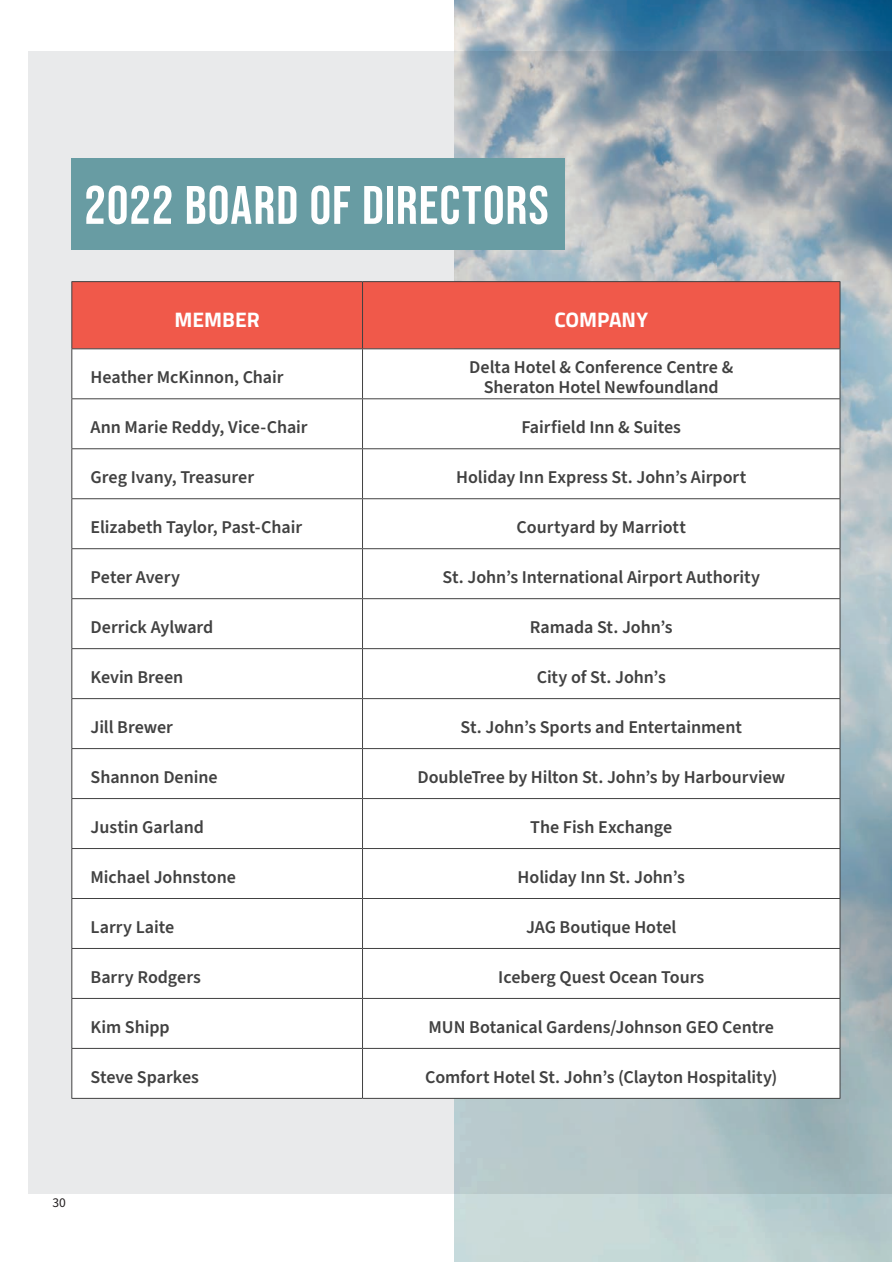
<style>
.page{position:relative;width:892px;height:1262px;background:#fff}
.page>*{position:absolute;margin:0;border:0;box-sizing:border-box;transform-origin:0 0}
.t1{font:54px "Bebas Neue";letter-spacing:.02em;color:#fff}
.t2{font:700 21px "Titillium Web";color:#fff}
.t3{font:600 18px/19.5px "Source Sans Pro";letter-spacing:-.005em;color:#414141;text-align:center}
.t4{font:13.5px "Source Sans Pro";color:#231f20}
</style>
<div class="page">
<div style="left:29px;top:51px;width:862px;height:1141px;background:#e9eaeb"></div>
<img style="left:454px;top:0;width:437px;height:1192px">
<div style="left:71px;top:157px;width:494px;height:92px;background:#689ca3"></div>
<div style="left:72px;top:282px;width:767px;height:66px;background:#f0594a"></div>
<div style="left:72px;top:349px;width:767px;height:748px;background:#fff"></div>
<hr style="left:71px;top:281px;width:291px;height:1px;background:#414141">
<hr style="left:71px;top:282px;width:1px;height:66px;background:#414141">
<hr style="left:362px;top:281px;width:478px;height:1px;background:#414141">
<hr style="left:362px;top:282px;width:1px;height:66px;background:#414141">
<hr style="left:839px;top:282px;width:1px;height:66px;background:#414141">
<hr style="left:71px;top:348px;width:291px;height:1px;background:#414141">
<hr style="left:71px;top:349px;width:1px;height:49px;background:#414141">
<hr style="left:362px;top:348px;width:478px;height:1px;background:#414141">
<hr style="left:362px;top:349px;width:1px;height:49px;background:#414141">
<hr style="left:839px;top:349px;width:1px;height:49px;background:#414141">
<hr style="left:71px;top:398px;width:291px;height:1px;background:#414141">
<hr style="left:71px;top:399px;width:1px;height:49px;background:#414141">
<hr style="left:362px;top:398px;width:478px;height:1px;background:#414141">
<hr style="left:362px;top:399px;width:1px;height:49px;background:#414141">
<hr style="left:839px;top:399px;width:1px;height:49px;background:#414141">
<hr style="left:71px;top:448px;width:291px;height:1px;background:#414141">
<hr style="left:71px;top:449px;width:1px;height:49px;background:#414141">
<hr style="left:362px;top:448px;width:478px;height:1px;background:#414141">
<hr style="left:362px;top:449px;width:1px;height:49px;background:#414141">
<hr style="left:839px;top:449px;width:1px;height:49px;background:#414141">
<hr style="left:71px;top:498px;width:291px;height:1px;background:#414141">
<hr style="left:71px;top:499px;width:1px;height:49px;background:#414141">
<hr style="left:362px;top:498px;width:478px;height:1px;background:#414141">
<hr style="left:362px;top:499px;width:1px;height:49px;background:#414141">
<hr style="left:839px;top:499px;width:1px;height:49px;background:#414141">
<hr style="left:71px;top:548px;width:291px;height:1px;background:#414141">
<hr style="left:71px;top:549px;width:1px;height:49px;background:#414141">
<hr style="left:362px;top:548px;width:478px;height:1px;background:#414141">
<hr style="left:362px;top:549px;width:1px;height:49px;background:#414141">
<hr style="left:839px;top:549px;width:1px;height:49px;background:#414141">
<hr style="left:71px;top:598px;width:291px;height:1px;background:#414141">
<hr style="left:71px;top:599px;width:1px;height:49px;background:#414141">
<hr style="left:362px;top:598px;width:478px;height:1px;background:#414141">
<hr style="left:362px;top:599px;width:1px;height:49px;background:#414141">
<hr style="left:839px;top:599px;width:1px;height:49px;background:#414141">
<hr style="left:71px;top:648px;width:291px;height:1px;background:#414141">
<hr style="left:71px;top:649px;width:1px;height:49px;background:#414141">
<hr style="left:362px;top:648px;width:478px;height:1px;background:#414141">
<hr style="left:362px;top:649px;width:1px;height:49px;background:#414141">
<hr style="left:839px;top:649px;width:1px;height:49px;background:#414141">
<hr style="left:71px;top:698px;width:291px;height:1px;background:#414141">
<hr style="left:71px;top:698px;width:1px;height:50px;background:#414141">
<hr style="left:362px;top:698px;width:478px;height:1px;background:#414141">
<hr style="left:362px;top:698px;width:1px;height:50px;background:#414141">
<hr style="left:839px;top:698px;width:1px;height:50px;background:#414141">
<hr style="left:71px;top:748px;width:291px;height:1px;background:#414141">
<hr style="left:71px;top:748px;width:1px;height:50px;background:#414141">
<hr style="left:362px;top:748px;width:478px;height:1px;background:#414141">
<hr style="left:362px;top:748px;width:1px;height:50px;background:#414141">
<hr style="left:839px;top:748px;width:1px;height:50px;background:#414141">
<hr style="left:71px;top:798px;width:291px;height:1px;background:#414141">
<hr style="left:71px;top:798px;width:1px;height:50px;background:#414141">
<hr style="left:362px;top:798px;width:478px;height:1px;background:#414141">
<hr style="left:362px;top:798px;width:1px;height:50px;background:#414141">
<hr style="left:839px;top:798px;width:1px;height:50px;background:#414141">
<hr style="left:71px;top:848px;width:291px;height:1px;background:#414141">
<hr style="left:71px;top:848px;width:1px;height:49px;background:#414141">
<hr style="left:362px;top:848px;width:478px;height:1px;background:#414141">
<hr style="left:362px;top:848px;width:1px;height:49px;background:#414141">
<hr style="left:839px;top:848px;width:1px;height:49px;background:#414141">
<hr style="left:71px;top:897px;width:291px;height:1px;background:#414141">
<hr style="left:71px;top:898px;width:1px;height:49px;background:#414141">
<hr style="left:362px;top:897px;width:478px;height:1px;background:#414141">
<hr style="left:362px;top:898px;width:1px;height:49px;background:#414141">
<hr style="left:839px;top:898px;width:1px;height:49px;background:#414141">
<hr style="left:71px;top:947px;width:291px;height:1px;background:#414141">
<hr style="left:71px;top:948px;width:1px;height:49px;background:#414141">
<hr style="left:362px;top:947px;width:478px;height:1px;background:#414141">
<hr style="left:362px;top:948px;width:1px;height:49px;background:#414141">
<hr style="left:839px;top:948px;width:1px;height:49px;background:#414141">
<hr style="left:71px;top:997px;width:291px;height:1px;background:#414141">
<hr style="left:71px;top:998px;width:1px;height:49px;background:#414141">
<hr style="left:362px;top:997px;width:478px;height:1px;background:#414141">
<hr style="left:362px;top:998px;width:1px;height:49px;background:#414141">
<hr style="left:839px;top:998px;width:1px;height:49px;background:#414141">
<hr style="left:71px;top:1047px;width:291px;height:1px;background:#414141">
<hr style="left:71px;top:1048px;width:1px;height:49px;background:#414141">
<hr style="left:362px;top:1047px;width:478px;height:1px;background:#414141">
<hr style="left:362px;top:1048px;width:1px;height:49px;background:#414141">
<hr style="left:839px;top:1048px;width:1px;height:49px;background:#414141">
<hr style="left:71px;top:1097px;width:291px;height:1px;background:#414141">
<hr style="left:362px;top:1097px;width:478px;height:1px;background:#414141">
<svg style="left:454px;top:1192px;width:438px;height:70px;background:#c1d4d4"></svg>
<h1 class="t1" style="left:84px;top:174px;width:465px">2022 BOARD OF DIRECTORS</h1>
<p class="t2" style="left:174px;top:303px;width:87px">MEMBER</p>
<p class="t2" style="left:554px;top:303px;width:95px">COMPANY</p>
<p class="t3" style="left:91px;top:368px;width:194px">Heather McKinnon, Chair</p>
<p class="t3" style="left:469px;top:358px;width:265px">Delta Hotel &amp; Conference Centre &amp;<br>Sheraton Hotel Newfoundland</p>
<p class="t3" style="left:91px;top:418px;width:218px">Ann Marie Reddy, Vice-Chair</p>
<p class="t3" style="left:521px;top:418px;width:161px">Fairfield Inn &amp; Suites</p>
<p class="t3" style="left:91px;top:467px;width:165px">Greg Ivany, Treasurer</p>
<p class="t3" style="left:456px;top:467px;width:292px">Holiday Inn Express St. John’s Airport</p>
<p class="t3" style="left:91px;top:517px;width:213px">Elizabeth Taylor, Past-Chair</p>
<p class="t3" style="left:516px;top:517px;width:171px">Courtyard by Marriott</p>
<p class="t3" style="left:91px;top:567px;width:91px">Peter Avery</p>
<p class="t3" style="left:442px;top:567px;width:319px">St. John’s International Airport Authority</p>
<p class="t3" style="left:91px;top:617px;width:124px">Derrick Aylward</p>
<p class="t3" style="left:529px;top:617px;width:144px">Ramada St. John’s</p>
<p class="t3" style="left:91px;top:667px;width:94px">Kevin Breen</p>
<p class="t3" style="left:536px;top:667px;width:130px">City of St. John’s</p>
<p class="t3" style="left:91px;top:717px;width:84px">Jill Brewer</p>
<p class="t3" style="left:460px;top:717px;width:283px">St. John’s Sports and Entertainment</p>
<p class="t3" style="left:91px;top:767px;width:128px">Shannon Denine</p>
<p class="t3" style="left:417px;top:767px;width:369px">DoubleTree by Hilton St. John’s by Harbourview</p>
<p class="t3" style="left:91px;top:817px;width:115px">Justin Garland</p>
<p class="t3" style="left:530px;top:817px;width:143px">The Fish Exchange</p>
<p class="t3" style="left:91px;top:867px;width:147px">Michael Johnstone</p>
<p class="t3" style="left:517px;top:867px;width:169px">Holiday Inn St. John’s</p>
<p class="t3" style="left:91px;top:917px;width:85px">Larry Laite</p>
<p class="t3" style="left:526px;top:917px;width:152px">JAG Boutique Hotel</p>
<p class="t3" style="left:91px;top:967px;width:112px">Barry Rodgers</p>
<p class="t3" style="left:498px;top:967px;width:207px">Iceberg Quest Ocean Tours</p>
<p class="t3" style="left:91px;top:1017px;width:81px">Kim Shipp</p>
<p class="t3" style="left:428px;top:1017px;width:347px">MUN Botanical Gardens/Johnson GEO Centre</p>
<p class="t3" style="left:91px;top:1067px;width:110px">Steve Sparkes</p>
<p class="t3" style="left:425px;top:1067px;width:354px">Comfort Hotel St. John’s (Clayton Hospitality)</p>
<p class="t4" style="left:52px;top:1192px;width:15px">30</p>
</div>
